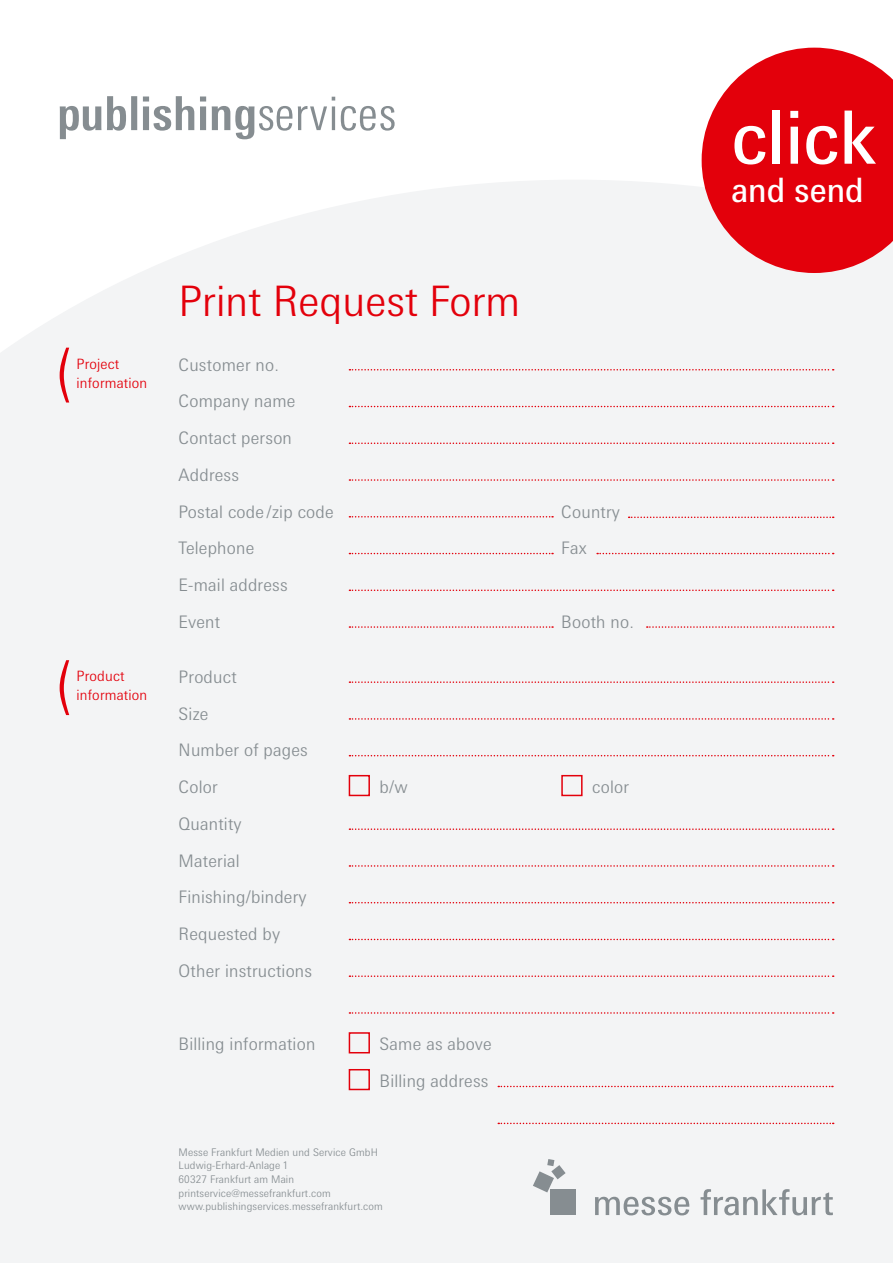
<style>
.page{position:relative;width:893px;height:1263px;background:#fff}
.page>*{position:absolute;margin:0;border:0;box-sizing:border-box;transform-origin:0 0}
.t1{font:73.5px "Messe Univers";color:#fff}
.t2{font:300 63px "Messe Univers";color:#e3000b}
.t3{font:300 42px "Messe Univers";color:#e3000b}
.t4{font:33.6px "Messe Univers";color:#fff}
.t5{font:300 17.25px/36.8px "Messe Univers";letter-spacing:.01em;color:#868d91}
.t6{font:300 14.25px/19px "Messe Univers";letter-spacing:.01em;color:#e3000b}
.t7{font:300 10.5px/13.6px "Messe Univers";letter-spacing:.01em;color:#868d91}
</style>
<div class="page">
<div style="left:0;top:180px;width:893px;height:1083px;background:#f3f4f5"></div>
<svg style="left:60px;top:106px;width:41px;height:33px"></svg>
<svg style="left:107px;top:96px;width:30px;height:35px"></svg>
<svg style="left:143px;top:96px;width:51px;height:35px"></svg>
<svg style="left:200px;top:96px;width:6px;height:34px"></svg>
<svg style="left:212px;top:106px;width:80px;height:33px"></svg>
<svg style="left:298px;top:97px;width:37px;height:33px"></svg>
<svg style="left:341px;top:106px;width:54px;height:25px"></svg>
<div style="left:550px;top:1189px;width:26px;height:26px;background:#868d91"></div>
<svg style="left:533px;top:1159px;width:33px;height:33px"></svg>
<svg style="left:595px;top:1197px;width:94px;height:18px"></svg>
<svg style="left:700px;top:1189px;width:133px;height:26px"></svg>
<svg style="left:349px;top:369px;width:485px;height:1px"></svg>
<svg style="left:349px;top:406px;width:485px;height:1px"></svg>
<svg style="left:349px;top:442px;width:485px;height:2px"></svg>
<svg style="left:349px;top:479px;width:485px;height:2px"></svg>
<svg style="left:349px;top:516px;width:204px;height:1px"></svg>
<svg style="left:629px;top:516px;width:205px;height:2px"></svg>
<svg style="left:349px;top:553px;width:204px;height:1px"></svg>
<svg style="left:597px;top:553px;width:237px;height:1px"></svg>
<svg style="left:349px;top:589px;width:485px;height:2px"></svg>
<svg style="left:349px;top:626px;width:204px;height:2px"></svg>
<svg style="left:647px;top:626px;width:187px;height:2px"></svg>
<svg style="left:349px;top:681px;width:485px;height:2px"></svg>
<svg style="left:349px;top:718px;width:485px;height:2px"></svg>
<svg style="left:349px;top:755px;width:485px;height:1px"></svg>
<div style="left:349px;top:775px;width:21px;height:21px;border:2px solid #e3000b"></div>
<div style="left:561px;top:775px;width:22px;height:21px;border:2px solid #e3000b"></div>
<svg style="left:349px;top:828px;width:485px;height:2px"></svg>
<svg style="left:349px;top:865px;width:485px;height:2px"></svg>
<svg style="left:349px;top:902px;width:485px;height:1px"></svg>
<svg style="left:349px;top:939px;width:485px;height:1px"></svg>
<svg style="left:349px;top:975px;width:485px;height:2px"></svg>
<svg style="left:349px;top:1012px;width:485px;height:2px"></svg>
<div style="left:349px;top:1032px;width:21px;height:21px;border:2px solid #e3000b"></div>
<div style="left:349px;top:1069px;width:21px;height:21px;border:2px solid #e3000b"></div>
<svg style="left:498px;top:1086px;width:335px;height:1px"></svg>
<svg style="left:498px;top:1123px;width:336px;height:1px"></svg>
<svg style="left:702px;top:48px;width:191px;height:225px"></svg>
<h2 class="t2" style="left:55px;top:332px;width:19px">(</h2>
<p class="t6" style="left:77px;top:354px;width:72px">Project information</p>
<h2 class="t2" style="left:55px;top:644px;width:19px">(</h2>
<p class="t6" style="left:77px;top:666px;width:49px">Product</p>
<p class="t6" style="left:77px;top:685px;width:72px">information</p>
<h3 class="t3" style="left:179px;top:275px;width:343px">Print Request Form</h3>
<p class="t5" style="left:179px;top:346px;width:157px">Customer no.<br>Company name<br>Contact person<br>Address<br>Postal code /zip code</p>
<p class="t5" style="left:561px;top:493px;width:60px">Country</p>
<p class="t5" style="left:179px;top:529px;width:77px">Telephone</p>
<p class="t5" style="left:561px;top:529px;width:27px">Fax</p>
<p class="t5" style="left:179px;top:566px;width:111px">E-mail address<br>Event</p>
<p class="t5" style="left:561px;top:603px;width:74px">Booth no.</p>
<p class="t5" style="left:179px;top:658px;width:131px">Product<br>Size<br>Number of pages<br>Color</p>
<p class="t5" style="left:179px;top:805px;width:135px">Quantity<br>Material<br>Finishing/bindery<br>Requested by<br>Other instructions</p>
<p class="t5" style="left:380px;top:768px;width:30px">b/w</p>
<p class="t5" style="left:592px;top:768px;width:38px">color</p>
<p class="t5" style="left:179px;top:1026px;width:138px">Billing information</p>
<p class="t5" style="left:380px;top:1026px;width:114px">Same as above<br>Billing address</p>
<p class="t7" style="left:179px;top:1145px;width:206px">Messe Frankfurt Medien und Service GmbH Ludwig-Erhard-Anlage 1<br>60327 Frankfurt am Main printservice@messefrankfurt.com www.publishingservices.messefrankfurt.com</p>
<h1 class="t1" style="left:731px;top:92px;width:146px">click</h1>
<h3 class="t4" style="left:731px;top:169px;width:134px">and send</h3>
</div>
